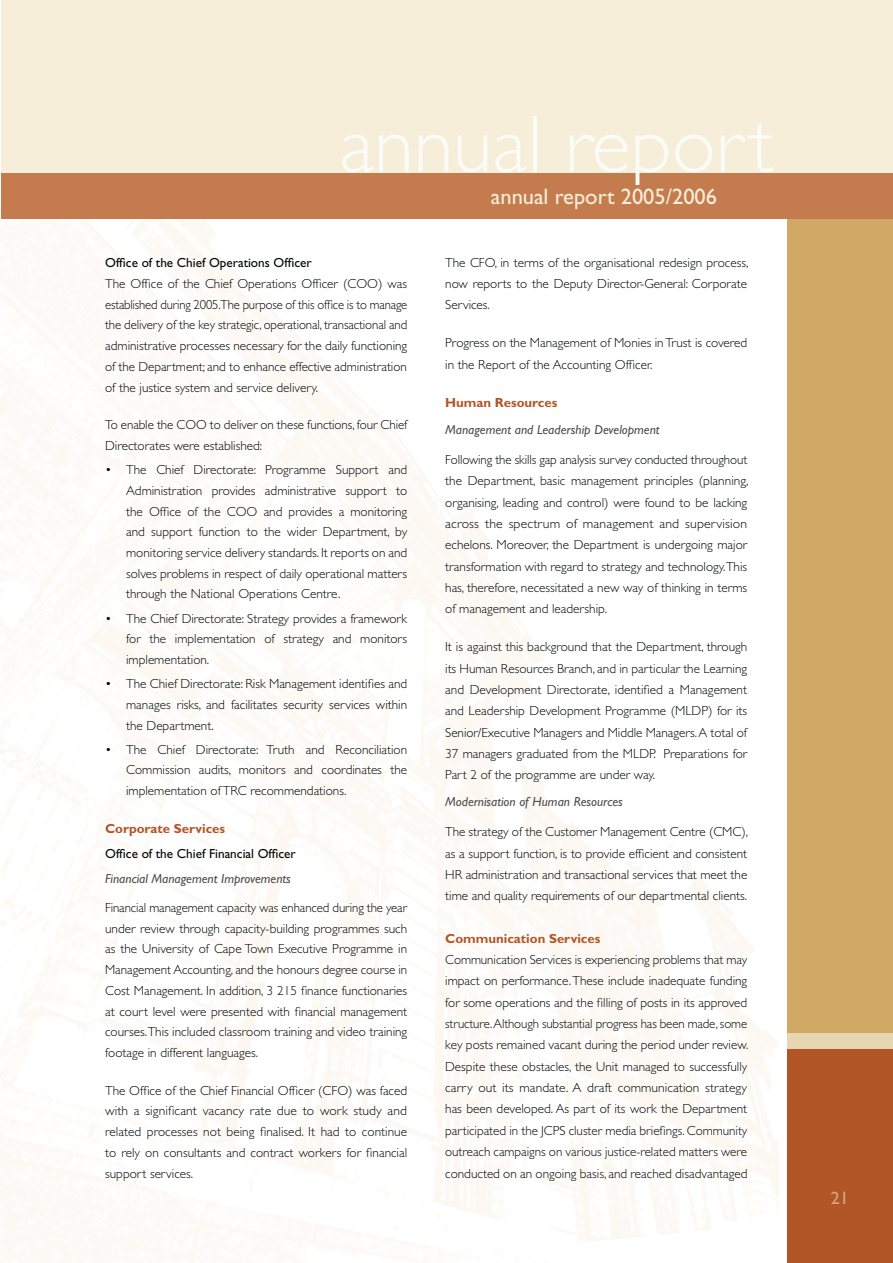
<style>
.page{position:relative;width:893px;height:1263px;background:#fff}
.page>*{position:absolute;margin:0;border:0;box-sizing:border-box;transform-origin:0 0}
.t1{font:300 81px "Gill Sans";color:#fdfbf7}
.t2{font:22.5px "Gill Sans";color:#f6eed9}
.t3{font:18px "Gill Sans";color:#d7a583}
.t4{font:300 13.2px/20.7px "Gill Sans";color:#040809;text-align:justify}
.t5{font:italic 13.2px "Gill Sans";color:#514f53}
.t6{font:13.2px "Gill Sans";color:#040809}
.t7{font:700 13.2px "Gill Sans";color:#b35627}
</style>
<div class="page">
<div style="left:1px;top:0;width:891px;height:213px;background:#f6eed9"></div>
<div style="left:787px;top:199px;width:105px;height:1063px;background:#d0aa64"></div>
<div style="left:787px;top:1041px;width:105px;height:221px;background:#b35627"></div>
<div style="left:787px;top:1033px;width:105px;height:16px;background:#e7d6b2"></div>
<div style="left:1px;top:174px;width:891px;height:45px;background:#c47b4e"></div>
<h1 class="t1" style="left:339px;top:116px;width:436px">annual report</h1>
<h2 class="t2" style="left:491px;top:188px;width:228px">annual report 2005/2006</h2>
<p class="t6" style="left:105px;top:258px;width:208px">Office of the Chief Operations Officer</p>
<p class="t4" style="left:105px;top:275px;width:304px">The Office of the Chief Operations Officer (COO) was established during 2005.The purpose of this office is to manage the delivery of the key strategic, operational, transactional and administrative processes necessary for the daily functioning of the Department; and to enhance effective administration of the justice system and service delivery.</p>
<p class="t4" style="left:105px;top:416px;width:304px">To enable the COO to deliver on these functions, four Chief<br>Directorates were established:</p>
<p class="t4" style="left:126px;top:461px;width:283px;text-indent:-21px">• The Chief Directorate: Programme Support and Administration provides administrative support to the Office of the COO and provides a monitoring and support function to the wider Department, by monitoring service delivery standards. It reports on and solves problems in respect of daily operational matters through the National Operations Centre.</p>
<p class="t4" style="left:126px;top:609px;width:283px;text-indent:-21px">• The Chief Directorate: Strategy provides a framework for the implementation of strategy and monitors implementation.</p>
<p class="t4" style="left:126px;top:675px;width:283px;text-indent:-21px">• The Chief Directorate: Risk Management identifies and manages risks, and facilitates security services within the Department.</p>
<p class="t4" style="left:126px;top:740px;width:283px;text-indent:-21px">• The Chief Directorate: Truth and Reconciliation Commission audits, monitors and coordinates the implementation of TRC recommendations.</p>
<p class="t7" style="left:105px;top:824px;width:122px">Corporate Services</p>
<p class="t6" style="left:105px;top:849px;width:192px">Office of the Chief Financial Officer</p>
<p class="t5" style="left:105px;top:874px;width:187px">Financial Management Improvements</p>
<p class="t4" style="left:105px;top:899px;width:304px">Financial management capacity was enhanced during the year under review through capacity-building programmes such as the University of Cape Town Executive Programme in Management Accounting, and the honours degree course in Cost Management. In addition, 3 215 finance functionaries at court level were presented with financial management courses.This included classroom training and video training footage in different languages.</p>
<p class="t4" style="left:105px;top:1081px;width:304px">The Office of the Chief Financial Officer (CFO) was faced with a significant vacancy rate due to work study and related processes not being finalised. It had to continue to rely on consultants and contract workers for financial support services.</p>
<p class="t4" style="left:445px;top:254px;width:305px">The CFO, in terms of the organisational redesign process, now reports to the Deputy Director-General: Corporate Services.</p>
<p class="t4" style="left:445px;top:334px;width:303px;line-height:21.3px">Progress on the Management of Monies in Trust is covered in the Report of the Accounting Officer.</p>
<p class="t7" style="left:445px;top:398px;width:114px">Human Resources</p>
<p class="t5" style="left:445px;top:425px;width:216px">Management and Leadership Development</p>
<p class="t4" style="left:445px;top:450px;width:305px;line-height:21.3px">Following the skills gap analysis survey conducted throughout the Department, basic management principles (planning, organising, leading and control) were found to be lacking across the spectrum of management and supervision echelons. Moreover, the Department is undergoing major transformation with regard to strategy and technology.This has, therefore, necessitated a new way of thinking in terms of management and leadership.</p>
<p class="t4" style="left:445px;top:638px;width:304px;line-height:21.3px">It is against this background that the Department, through its Human Resources Branch, and in particular the Learning and Development Directorate, identified a Management and Leadership Development Programme (MLDP) for its Senior/Executive Managers and Middle Managers. A total of 37 managers graduated from the MLDP. Preparations for Part 2 of the programme are under way.</p>
<p class="t5" style="left:445px;top:797px;width:179px">Modernisation of Human Resources</p>
<p class="t4" style="left:445px;top:823px;width:304px;line-height:21.3px">The strategy of the Customer Management Centre (CMC), as a support function, is to provide efficient and consistent HR administration and transactional services that meet the time and quality requirements of our departmental clients.</p>
<p class="t7" style="left:445px;top:934px;width:157px">Communication Services</p>
<p class="t4" style="left:445px;top:951px;width:305px;line-height:21.3px">Communication Services is experiencing problems that may impact on performance. These include inadequate funding for some operations and the filling of posts in its approved structure. Although substantial progress has been made, some key posts remained vacant during the period under review.<br>Despite these obstacles, the Unit managed to successfully carry out its mandate. A draft communication strategy has been developed. As part of its work the Department participated in the JCPS cluster media briefings. Community outreach campaigns on various justice-related matters were conducted on an ongoing basis, and reached disadvantaged</p>
<h3 class="t3" style="left:831px;top:1192px;width:19px">21</h3>
</div>
